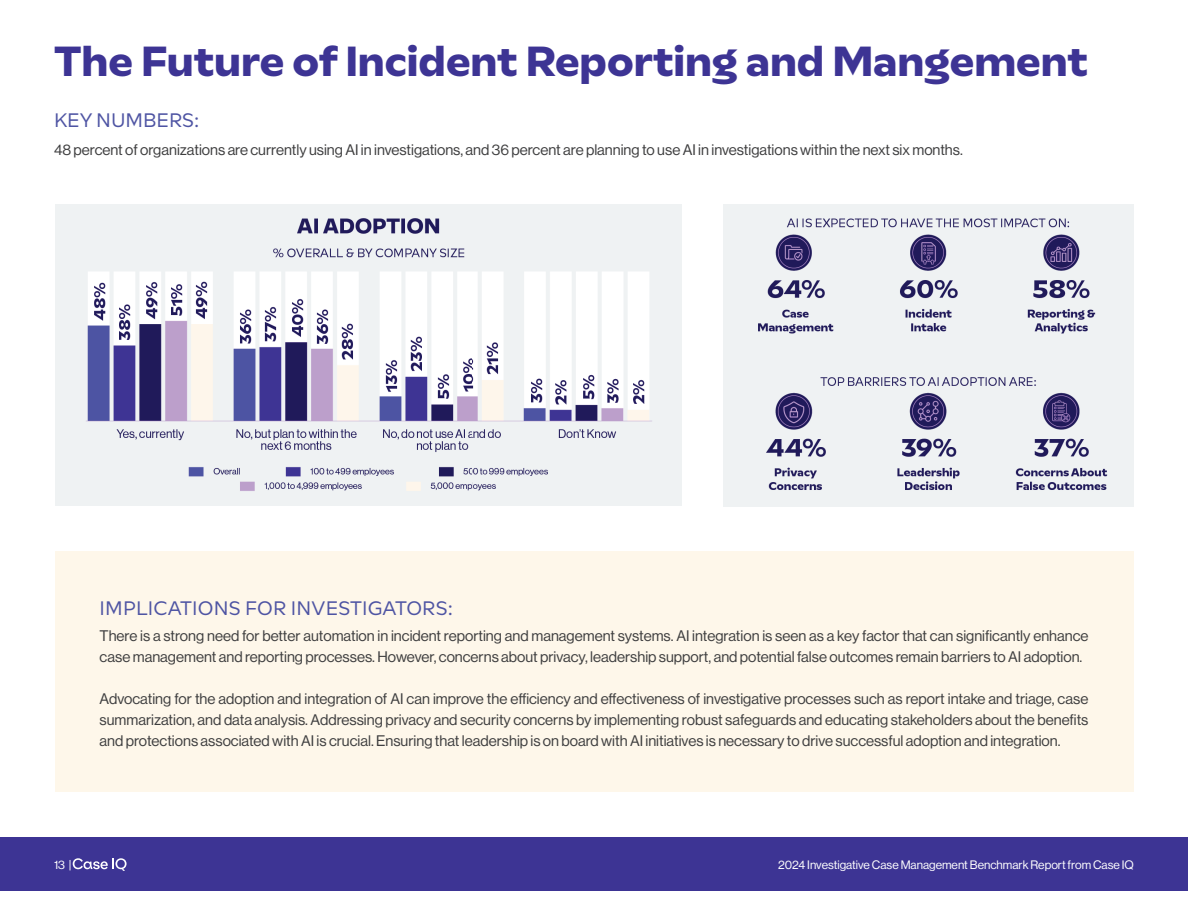
<style>
.page{position:relative;width:1188px;height:918px;background:#fff}
.page>*{position:absolute;margin:0;border:0;box-sizing:border-box;transform-origin:0 0}
.t1{font:700 42px "RB Multima";color:#3d3494}
.t2{font:19.5px "RB Multima";letter-spacing:.01em;color:#4e54a3}
.t3{font:15px/21px "N Haas Grotesk DS Pro 55 Rg";color:#3e3e3f}
.t4{font:12px "N Haas Grotesk DS Pro 55 Rg";color:#fff}
</style>
<div class="page">
<div style="left:0;top:837px;width:1188px;height:54px;background:#3d3494"></div>
<svg style="left:73px;top:858px;width:54px;height:13px"></svg>
<img style="left:55px;top:205px;width:627px;height:301px">
<div style="left:55px;top:551px;width:1078px;height:241px;background:#fef7ea"></div>
<img style="left:724px;top:204px;width:409px;height:302px">
<h1 class="t1" style="left:54px;top:33px;width:1036px">The Future of Incident Reporting and Mangement</h1>
<h2 class="t2" style="left:54px;top:109px;width:147px">KEY NUMBERS:</h2>
<p class="t3" style="left:54px;top:139px;width:910px">48 percent of organizations are currently using AI in investigations, and 36 percent are planning to use AI in investigations within the next six months.</p>
<h2 class="t2" style="left:100px;top:596px;width:355px">IMPLICATIONS FOR INVESTIGATORS:</h2>
<p class="t3" style="left:100px;top:625px;width:990px">There is a strong need for better automation in incident reporting and management systems. AI integration is seen as a key factor that can significantly enhance case management and reporting processes. However, concerns about privacy, leadership support, and potential false outcomes remain barriers to AI adoption.</p>
<p class="t3" style="left:100px;top:688px;width:990px;text-align:justify">Advocating for the adoption and integration of AI can improve the efficiency and effectiveness of investigative processes such as report intake and triage, case summarization, and data analysis. Addressing privacy and security concerns by implementing robust safeguards and educating stakeholders about the benefits and protections associated with AI is crucial. Ensuring that leadership is on board with AI initiatives is necessary to drive successful adoption and integration.</p>
<p class="t4" style="left:54px;top:858px;width:19px">13 |</p>
<p class="t4" style="left:778px;top:858px;width:357px">2024 Investigative Case Management Benchmark Report from Case IQ</p>
</div>
